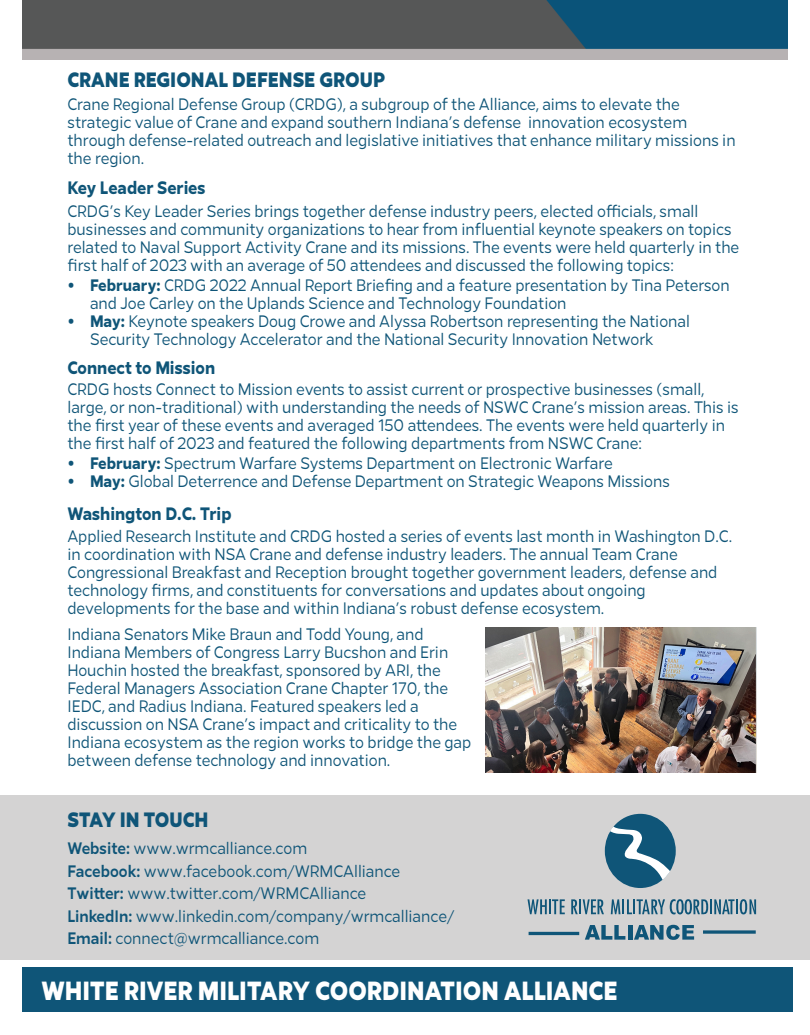
<style>
.page{position:relative;width:810px;height:1035px;background:#fff}
.page>*{position:absolute;margin:0;border:0;box-sizing:border-box;transform-origin:0 0}
.t1{font:900 23.75px "Arthura";color:#fff}
.t2{font:900 18.75px "Arthura";color:#0f5578}
.t3{font:700 16.25px "Arthura";color:#0f5578}
.t4{font:300 15px/18px "Arthura";color:#0f5578}
.s1{font-weight:700}
.s2{font-weight:500}
</style>
<div class="page">
<img style="left:23px;top:0;width:764px;height:796px">
<div style="left:22px;top:968px;width:771px;height:44px;background:#0f5578"></div>
<div style="left:0;top:796px;width:810px;height:164px;background:#d4d3d3"></div>
<svg style="left:605px;top:814px;width:71px;height:74px"></svg>
<svg style="left:528px;top:899px;width:37px;height:15px"></svg>
<svg style="left:571px;top:899px;width:33px;height:15px"></svg>
<svg style="left:611px;top:899px;width:145px;height:15px"></svg>
<svg style="left:585px;top:925px;width:40px;height:15px"></svg>
<hr style="left:628px;top:925px;width:4px;height:15px;background:#0f5578">
<svg style="left:634px;top:925px;width:60px;height:15px"></svg>
<hr style="left:529px;top:932px;width:50px;height:3px;background:#0f5578">
<svg style="left:703px;top:930px;width:53px;height:4px"></svg>
<div style="left:5px;top:60px;width:805px;height:45px;background:#fff"></div>
<img style="left:485px;top:627px;width:271px;height:146px">
<p class="t2" style="left:68px;top:68px;width:319px">CRANE REGIONAL DEFENSE GROUP</p>
<p class="t4" style="left:68px;top:95px;width:670px">Crane Regional Defense Group (CRDG), a subgroup of the Alliance, aims to elevate the strategic value of Crane and expand southern Indiana’s defense innovation ecosystem through defense-related outreach and legislative initiatives that enhance military missions in the region.</p>
<p class="t3" style="left:68px;top:177px;width:140px">Key Leader Series</p>
<p class="t4" style="left:68px;top:202px;width:673px">CRDG’s Key Leader Series brings together defense industry peers, elected officials, small businesses and community organizations to hear from influential keynote speakers on topics related to Naval Support Activity Crane and its missions. The events were held quarterly in the first half of 2023 with an average of 50 attendees and discussed the following topics:</p>
<p class="t4" style="left:90px;top:276px;width:641px;text-indent:-22px"><span class="s1">• February:</span> CRDG 2022 Annual Report Briefing and a feature presentation by Tina Peterson and Joe Carley on the Uplands Science and Technology Foundation</p>
<p class="t4" style="left:90px;top:312px;width:601px;text-indent:-22px"><span class="s1">• May:</span> Keynote speakers Doug Crowe and Alyssa Robertson representing the National<br>Security Technology Accelerator and the National Security Innovation Network</p>
<p class="t3" style="left:68px;top:357px;width:149px">Connect to Mission</p>
<p class="t4" style="left:68px;top:380px;width:673px">CRDG hosts Connect to Mission events to assist current or prospective businesses (small, large, or non-traditional) with understanding the needs of NSWC Crane’s mission areas. This is the first year of these events and averaged 150 attendees. The events were held quarterly in the first half of 2023 and featured the following departments from NSWC Crane:</p>
<p class="t4" style="left:68px;top:454px;width:547px"><span class="s1">• February:</span> Spectrum Warfare Systems Department on Electronic Warfare</p>
<p class="t4" style="left:68px;top:472px;width:604px"><span class="s1">• May:</span> Global Deterrence and Defense Department on Strategic Weapons Missions</p>
<p class="t3" style="left:68px;top:503px;width:166px">Washington D.C. Trip</p>
<p class="t4" style="left:68px;top:527px;width:666px">Applied Research Institute and CRDG hosted a series of events last month in Washington D.C. in coordination with NSA Crane and defense industry leaders. The annual Team Crane Congressional Breakfast and Reception brought together government leaders, defense and technology firms, and constituents for conversations and updates about ongoing developments for the base and within Indiana’s robust defense ecosystem.</p>
<p class="t4" style="left:68px;top:625px;width:405px">Indiana Senators Mike Braun and Todd Young, and Indiana Members of Congress Larry Bucshon and Erin Houchin hosted the breakfast, sponsored by ARI, the Federal Managers Association Crane Chapter 170, the IEDC, and Radius Indiana. Featured speakers led a discussion on NSA Crane’s impact and criticality to the Indiana ecosystem as the region works to bridge the gap between defense technology and innovation.</p>
<p class="t2" style="left:68px;top:807px;width:142px">STAY IN TOUCH</p>
<p class="t4" style="left:68px;top:839px;width:241px"><span class="s2">Website:</span> www.wrmcalliance.com</p>
<p class="t4" style="left:68px;top:862px;width:334px"><span class="s2">Facebook:</span> www.facebook.com/WRMCAlliance</p>
<p class="t4" style="left:68px;top:884px;width:300px"><span class="s2">Twitter:</span> www.twitter.com/WRMCAlliance</p>
<p class="t4" style="left:68px;top:904px;width:388px;line-height:22.5px"><span class="s2">LinkedIn:</span> www.linkedin.com/company/wrmcalliance/<br><span class="s2">Email:</span> connect@wrmcalliance.com</p>
<p class="t1" style="left:41px;top:975px;width:578px">WHITE RIVER MILITARY COORDINATION ALLIANCE</p>
</div>
